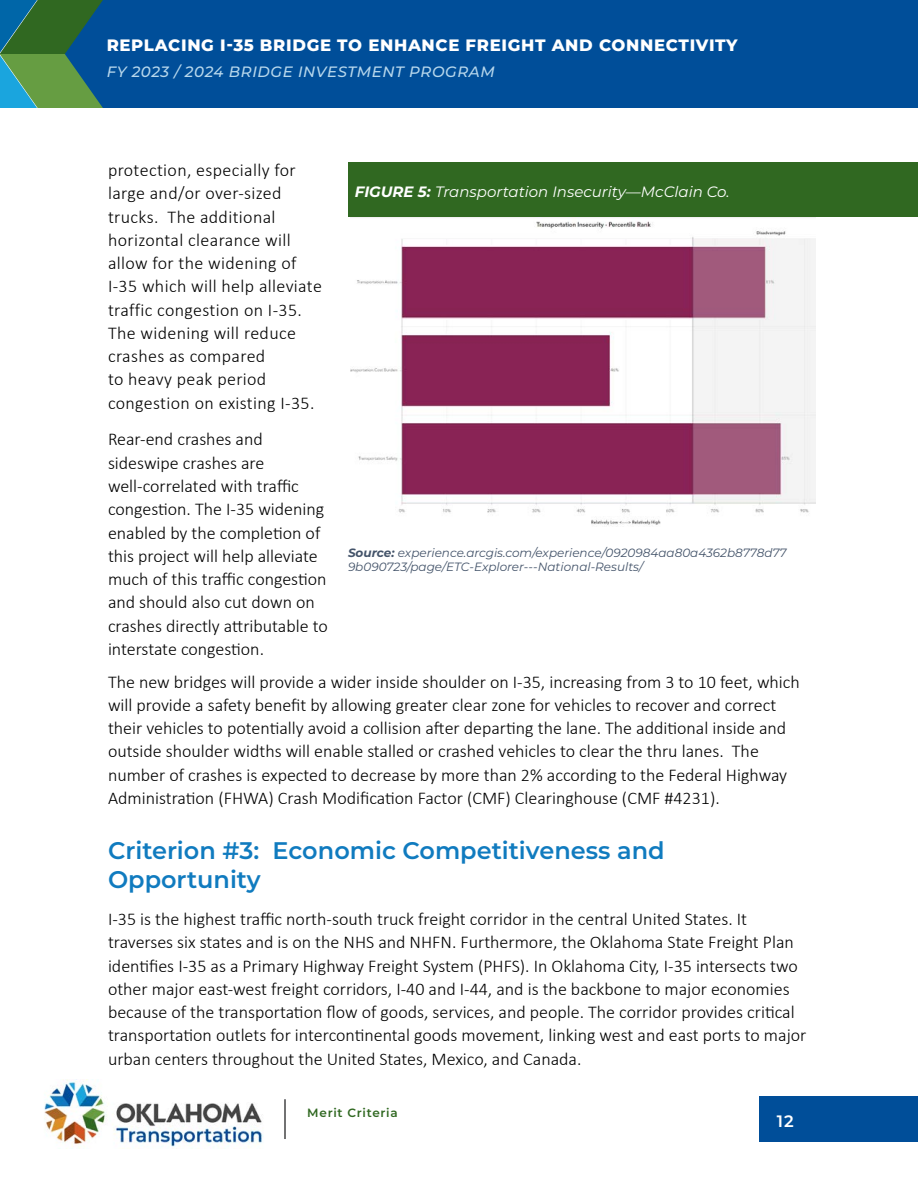
<style>
.page{position:relative;width:918px;height:1188px;background:#fff}
.page>*{position:absolute;margin:0;border:0;box-sizing:border-box;transform-origin:0 0}
.t1{font:600 24px/28.8px "Montserrat";color:#107bbf}
.t2{font:300 18px/23.2px "Calibri";color:#000}
.t3{font:300 18px/23.2px "Calibri";letter-spacing:.02em;color:#000}
.t4{font:800 16.5px "Montserrat";letter-spacing:.04em;color:#fff}
.t5{font:600 16.5px "Montserrat";color:#fff}
.t6{font:italic 15px "Montserrat";color:#fff}
.t7{font:italic 500 15px "Montserrat";letter-spacing:.04em;color:#b7d7ec}
.t8{font:italic 12px/14.4px "Montserrat";color:#44546a}
.t9{font:600 12px "Montserrat";letter-spacing:.06em;color:#306821}
.s1{font-weight:700}
</style>
<div class="page">
<div style="left:103px;top:0;width:815px;height:108px;background:#004e99"></div>
<svg style="left:0;top:0;width:103px;height:108px;background:#337a5f"></svg>
<div style="left:760px;top:1096px;width:158px;height:46px;background:#004e99"></div>
<img style="left:44px;top:1079px;width:219px;height:69px">
<hr style="left:284px;top:1099px;width:2px;height:40px;background:#444446">
<img style="left:351px;top:217px;width:465px;height:308px">
<div style="left:348px;top:162px;width:570px;height:55px;background:#306821"></div>
<p class="t4" style="left:107px;top:33px;width:632px">REPLACING I-35 BRIDGE TO ENHANCE FREIGHT AND CONNECTIVITY</p>
<p class="t7" style="left:107px;top:62px;width:390px">FY 2023 / 2024 BRIDGE INVESTMENT PROGRAM</p>
<p class="t3" style="left:108px;top:158px;width:215px">protection, especially for large and/or over-sized trucks. The additional horizontal clearance will allow for the widening of<br>I-35 which will help alleviate traffic congestion on I-35.<br>The widening will reduce crashes as compared<br>to heavy peak period congestion on existing I-35.</p>
<p class="t2" style="left:108px;top:428px;width:221px">Rear-end crashes and sideswipe crashes are well-correlated with traffic congestion. The I-35 widening enabled by the completion of this project will help alleviate much of this traffic congestion and should also cut down on crashes directly attributable to interstate congestion.</p>
<p class="t2" style="left:108px;top:670px;width:693px">The new bridges will provide a wider inside shoulder on I-35, increasing from 3 to 10 feet, which will provide a safety benefit by allowing greater clear zone for vehicles to recover and correct their vehicles to potentially avoid a collision after departing the lane. The additional inside and outside shoulder widths will enable stalled or crashed vehicles to clear the thru lanes. The number of crashes is expected to decrease by more than 2% according to the Federal Highway Administration (FHWA) Crash Modification Factor (CMF) Clearinghouse (CMF #4231).</p>
<h1 class="t1" style="left:108px;top:835px;width:558px">Criterion #3: Economic Competitiveness and<br>Opportunity</h1>
<p class="t2" style="left:108px;top:907px;width:700px">I-35 is the highest traffic north-south truck freight corridor in the central United States. It traverses six states and is on the NHS and NHFN. Furthermore, the Oklahoma State Freight Plan identifies I-35 as a Primary Highway Freight System (PHFS). In Oklahoma City, I-35 intersects two other major east-west freight corridors, I-40 and I-44, and is the backbone to major economies because of the transportation flow of goods, services, and people. The corridor provides critical transportation outlets for intercontinental goods movement, linking west and east ports to major urban centers throughout the United States, Mexico, and Canada.</p>
<p class="t6" style="left:355px;top:181px;width:376px"><span class="s1">FIGURE 5:</span> Transportation Insecurity—McClain Co.</p>
<p class="t8" style="left:348px;top:545px;width:440px"><span class="s1">Source:</span> experience.arcgis.com/experience/0920984aa80a4362b8778d77<br>9b090723/page/ETC-Explorer---National-Results/</p>
<p class="t9" style="left:307px;top:1104px;width:92px">Merit Criteria</p>
<p class="t5" style="left:777px;top:1110px;width:18px">12</p>
</div>
